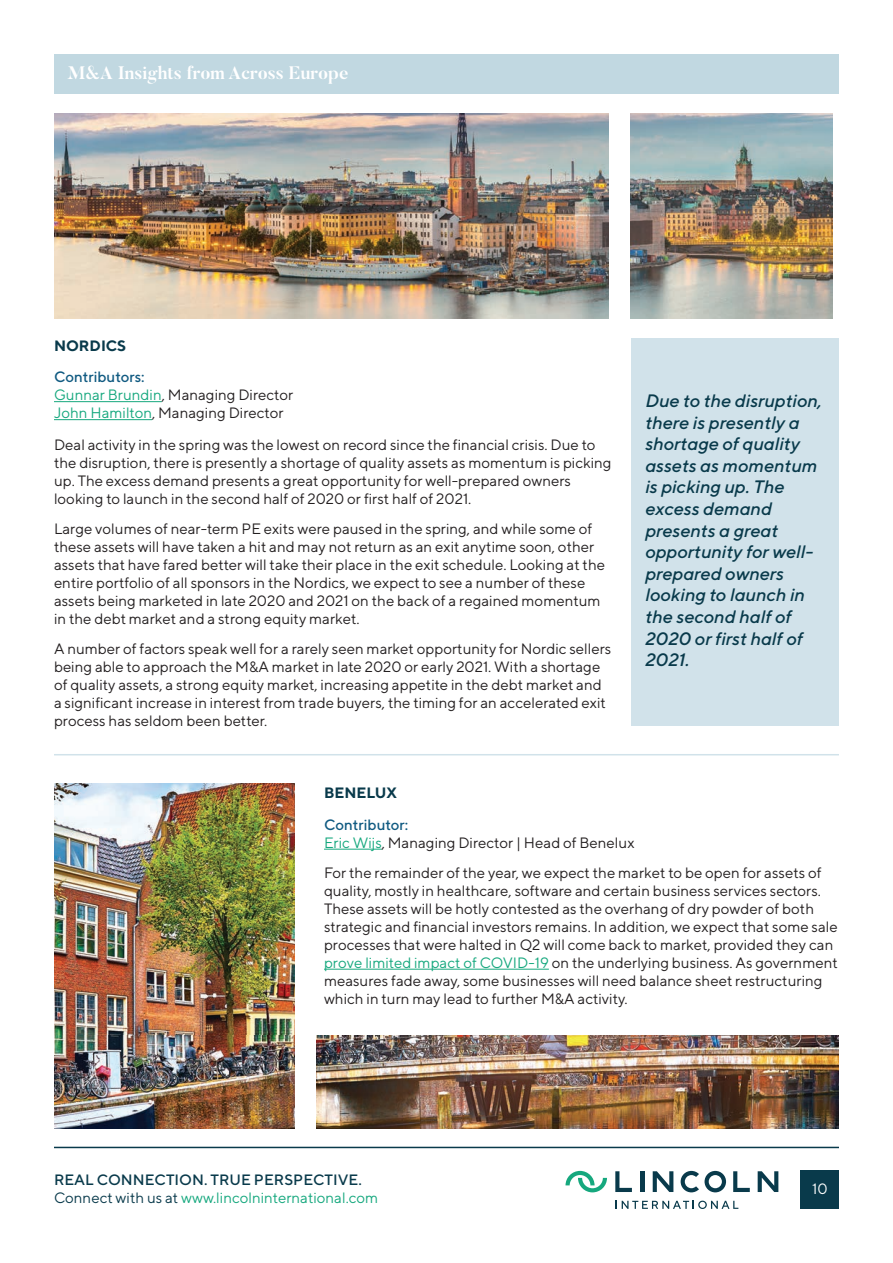
<style>
.page{position:relative;width:893px;height:1263px;background:#fff}
.page>*{position:absolute;margin:0;border:0;box-sizing:border-box;transform-origin:0 0}
.t1{font:italic 500 18px/21.6px "TT Norms";color:#093a4b}
.t2{font:700 18px "Butler";color:#fff}
.t3{font:15px/18px "TT Norms";color:#231f20}
.t4{font:500 15px/18px "TT Norms";color:#093a4b}
.t5{font:700 15px "TT Norms";color:#093a4b}
.t6{font:15px "TT Norms";color:#fff}
.s1{font-weight:500;color:#105a81}
.s2{color:#16a87e}
.s3{font-weight:400}
.s4{font-weight:400;color:#16a87e}
</style>
<div class="page">
<hr style="left:640px;top:1171px;width:4px;height:21px;background:#093a4b">
<svg style="left:653px;top:1171px;width:20px;height:21px"></svg>
<svg style="left:615px;top:1171px;width:17px;height:21px"></svg>
<svg style="left:758px;top:1171px;width:20px;height:21px"></svg>
<svg style="left:733px;top:1171px;width:17px;height:21px"></svg>
<svg style="left:681px;top:1171px;width:45px;height:21px"></svg>
<svg style="left:565px;top:1171px;width:42px;height:21px"></svg>
<svg style="left:616px;top:1201px;width:122px;height:8px"></svg>
<hr style="left:54px;top:1147px;width:785px;height:1px;background:#093a4b">
<div style="left:801px;top:1171px;width:38px;height:38px;background:#093a4b"></div>
<div style="left:54px;top:54px;width:785px;height:40px;background:#c1d8e1"></div>
<div style="left:632px;top:338px;width:207px;height:388px;background:#d1e2ea"></div>
<hr style="left:54px;top:401px;width:108px;height:1px;background:#16a87e">
<hr style="left:54px;top:419px;width:98px;height:1px;background:#16a87e">
<hr style="left:324px;top:849px;width:58px;height:1px;background:#16a87e">
<hr style="left:324px;top:969px;width:225px;height:1px;background:#16a87e">
<img style="left:54px;top:784px;width:241px;height:252px">
<hr style="left:54px;top:754px;width:785px;height:1px;background:#d1e2ea">
<img style="left:54px;top:114px;width:779px;height:204px">
<img style="left:54px;top:1036px;width:785px;height:93px">
<div style="left:296px;top:775px;width:20px;height:358px;background:#fff"></div>
<div style="left:610px;top:109px;width:20px;height:220px;background:#fff"></div>
<p class="t2" style="left:68px;top:61px;width:282px">M&amp;A Insights from Across Europe</p>
<p class="t5" style="left:54px;top:336px;width:74px">NORDICS</p>
<p class="t3" style="left:54px;top:368px;width:241px"><span class="s1">Contributors:<br></span><span class="s2">Gunnar Brundin</span>, Managing Director<br><span class="s2">John Hamilton</span>, Managing Director</p>
<p class="t3" style="left:54px;top:435px;width:559px">Deal activity in the spring was the lowest on record since the financial crisis. Due to the disruption, there is presently a shortage of quality assets as momentum is picking up. The excess demand presents a great opportunity for well-prepared owners looking to launch in the second half of 2020 or first half of 2021.</p>
<p class="t3" style="left:54px;top:519px;width:553px">Large volumes of near-term PE exits were paused in the spring, and while some of these assets will have taken a hit and may not return as an exit anytime soon, other assets that have fared better will take their place in the exit schedule. Looking at the entire portfolio of all sponsors in the Nordics, we expect to see a number of these assets being marketed in late 2020 and 2021 on the back of a regained momentum in the debt market and a strong equity market.</p>
<p class="t3" style="left:54px;top:639px;width:559px">A number of factors speak well for a rarely seen market opportunity for Nordic sellers being able to approach the M&amp;A market in late 2020 or early 2021. With a shortage of quality assets, a strong equity market, increasing appetite in the debt market and a significant increase in interest from trade buyers, the timing for an accelerated exit process has seldom been better.</p>
<p class="t1" style="left:645px;top:389px;width:178px">Due to the disruption, there is presently a shortage of quality assets as momentum is picking up. The excess demand presents a great opportunity for well&shy;prepared owners looking to launch in the second half of<br>2020 or first half of<br>2021.</p>
<p class="t5" style="left:324px;top:783px;width:74px">BENELUX</p>
<p class="t3" style="left:324px;top:815px;width:312px"><span class="s1">Contributor:<br></span><span class="s2">Eric Wijs</span>, Managing Director | Head of Benelux</p>
<p class="t3" style="left:324px;top:863px;width:515px">For the remainder of the year, we expect the market to be open for assets of quality, mostly in healthcare, software and certain business services sectors.<br>These assets will be hotly contested as the overhang of dry powder of both strategic and financial investors remains. In addition, we expect that some sale processes that were halted in Q2 will come back to market, provided they can <span class="s2">prove limited impact of COVID-19</span> on the underlying business. As government measures fade away, some businesses will need balance sheet restructuring which in turn may lead to further M&amp;A activity.</p>
<p class="t4" style="left:54px;top:1170px;width:326px">REAL CONNECTION. TRUE PERSPECTIVE.<br><span class="s3">Connect with us at</span> <span class="s4">www.lincolninternational.com</span></p>
<p class="t6" style="left:812px;top:1179px;width:17px">10</p>
</div>
